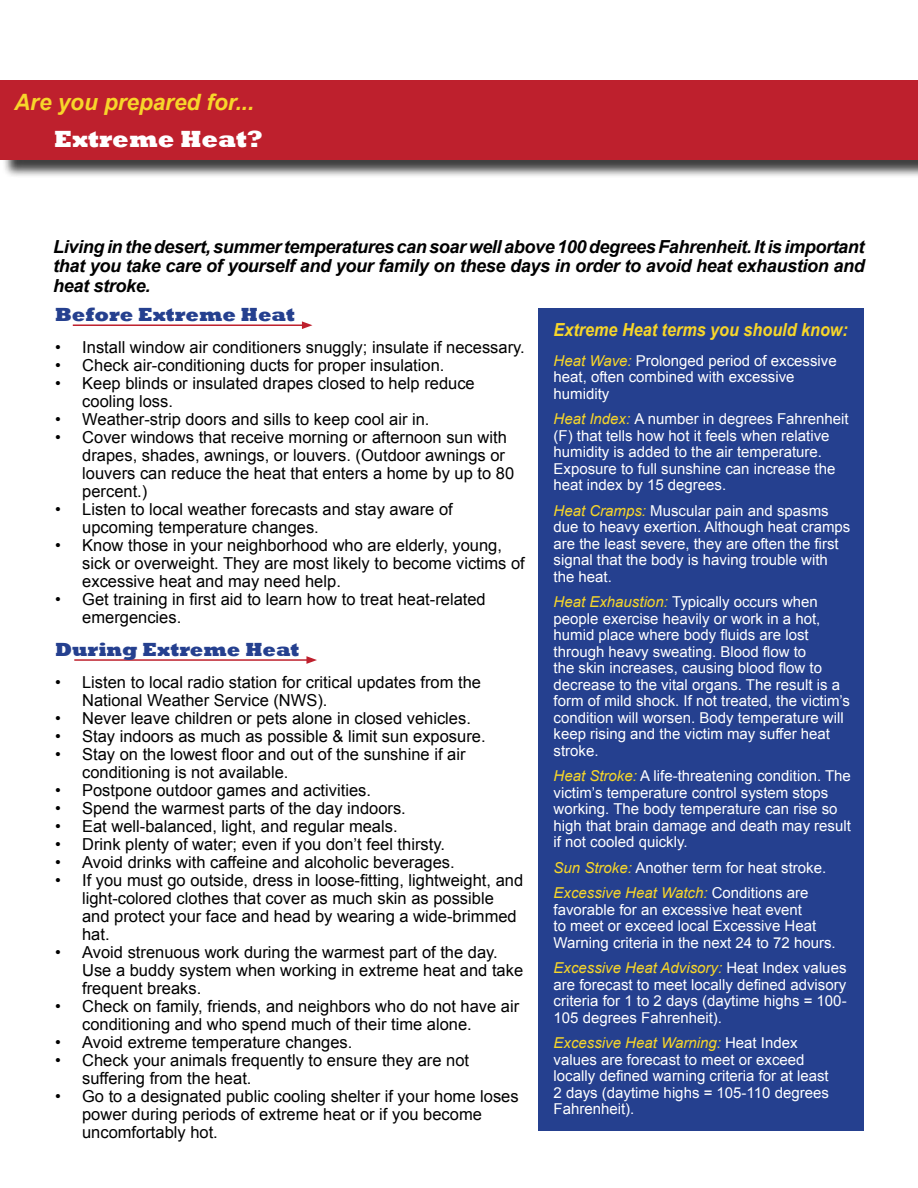
<style>
.page{position:relative;width:918px;height:1188px;background:#fff}
.page>*{position:absolute;margin:0;border:0;box-sizing:border-box;transform-origin:0 0}
.t1{font:800 24px "Rockwell";color:#fff}
.t2{font:italic 700 22.5px "Arial";color:#f7d62a}
.t3{font:800 19.5px "Rockwell";color:#25408f}
.t4{font:italic 700 18px/19.5px "Arial";letter-spacing:-.02em;color:#000;text-align:justify}
.t5{font:italic 700 18px "Arial";color:#f7d62a;scale:.9 1}
.t6{font:16.5px/18px "Arial";color:#000}
.t7{font:15px/16.5px "Arial";color:#fff}
.s1{font-style:italic;color:#f7d62a}
</style>
<div class="page">
<hr style="left:74px;top:659px;width:235px;height:2px;background:#be202d">
<svg style="left:306px;top:656px;width:11px;height:8px"></svg>
<div style="left:2px;top:82px;width:916px;height:96px;background:#000;opacity:.75"></div>
<div style="left:0;top:80px;width:918px;height:80px;background:#be202d"></div>
<div style="left:539px;top:308px;width:325px;height:823px;background:#25408f"></div>
<hr style="left:73px;top:324px;width:231px;height:2px;background:#be202d">
<svg style="left:302px;top:321px;width:10px;height:8px"></svg>
<h2 class="t2" style="left:14px;top:87px;width:242px">Are you prepared for...</h2>
<h1 class="t1" style="left:54px;top:125px;width:210px">Extreme Heat?</h1>
<p class="t4" style="left:53px;top:237px;width:813px">Living in the desert, summer temperatures can soar well above 100 degrees Fahrenheit. It is important that you take care of yourself and your family on these days in order to avoid heat exhaustion and heat stroke.</p>
<p class="t3" style="left:55px;top:304px;width:241px">Before Extreme Heat</p>
<p class="t6" style="left:55px;top:338px;width:471px">• Install window air conditioners snuggly; insulate if necessary.</p>
<p class="t6" style="left:55px;top:356px;width:391px">• Check air-conditioning ducts for proper insulation.</p>
<p class="t6" style="left:82px;top:374px;width:394px;text-indent:-27px">• Keep blinds or insulated drapes closed to help reduce cooling loss.</p>
<p class="t6" style="left:55px;top:410px;width:376px">• Weather-strip doors and sills to keep cool air in.</p>
<p class="t6" style="left:82px;top:428px;width:434px;text-indent:-27px">• Cover windows that receive morning or afternoon sun with drapes, shades, awnings, or louvers. (Outdoor awnings or louvers can reduce the heat that enters a home by up to 80 percent.)</p>
<p class="t6" style="left:82px;top:500px;width:372px;text-indent:-27px">• Listen to local weather forecasts and stay aware of upcoming temperature changes.</p>
<p class="t6" style="left:82px;top:536px;width:444px;text-indent:-27px">• Know those in your neighborhood who are elderly, young, sick or overweight. They are most likely to become victims of excessive heat and may need help.</p>
<p class="t6" style="left:82px;top:590px;width:405px;text-indent:-27px">• Get training in first aid to learn how to treat heat-related emergencies.</p>
<p class="t5" style="left:554px;top:317px;width:329px">Extreme Heat terms you should know:</p>
<p class="t7" style="left:554px;top:352px;width:285px"><span class="s1">Heat Wave:</span> Prolonged period of excessive heat, often combined with excessive humidity</p>
<p class="t7" style="left:554px;top:411px;width:297px"><span class="s1">Heat Index:</span> A number in degrees Fahrenheit (F) that tells how hot it feels when relative humidity is added to the air temperature.<br>Exposure to full sunshine can increase the heat index by 15 degrees.</p>
<p class="t7" style="left:554px;top:502px;width:298px"><span class="s1">Heat Cramps:</span> Muscular pain and spasms due to heavy exertion. Although heat cramps are the least severe, they are often the first signal that the body is having trouble with the heat.</p>
<p class="t7" style="left:554px;top:594px;width:298px"><span class="s1">Heat Exhaustion:</span> Typically occurs when people exercise heavily or work in a hot, humid place where body fluids are lost through heavy sweating. Blood flow to<br>the skin increases, causing blood flow to decrease to the vital organs. The result is a form of mild shock. If not treated, the victim’s condition will worsen. Body temperature will keep rising and the victim may suffer heat stroke.</p>
<p class="t7" style="left:554px;top:768px;width:299px"><span class="s1">Heat Stroke:</span> A life-threatening condition. The victim’s temperature control system stops working. The body temperature can rise so high that brain damage and death may result if not cooled quickly.</p>
<p class="t7" style="left:554px;top:855px;width:274px;line-height:25.5px"><span class="s1">Sun Stroke:</span> Another term for heat stroke.<br><span class="s1">Excessive Heat Watch:</span> Conditions are</p>
<p class="t7" style="left:554px;top:901px;width:284px">favorable for an excessive heat event<br>to meet or exceed local Excessive Heat<br>Warning criteria in the next 24 to 72 hours.</p>
<p class="t7" style="left:554px;top:960px;width:295px;text-align:justify"><span class="s1">Excessive Heat Advisory:</span> Heat Index values are forecast to meet locally defined advisory criteria for 1 to 2 days (daytime highs = 100- 105 degrees Fahrenheit).</p>
<p class="t7" style="left:554px;top:1035px;width:277px"><span class="s1">Excessive Heat Warning:</span> Heat Index values are forecast to meet or exceed locally defined warning criteria for at least 2 days (daytime highs = 105-110 degrees Fahrenheit).</p>
<p class="t3" style="left:55px;top:638px;width:246px">During Extreme Heat</p>
<p class="t6" style="left:82px;top:673px;width:400px;text-indent:-27px">• Listen to local radio station for critical updates from the<br>National Weather Service (NWS).</p>
<p class="t6" style="left:55px;top:709px;width:417px">• Never leave children or pets alone in closed vehicles.</p>
<p class="t6" style="left:55px;top:727px;width:432px">• Stay indoors as much as possible &amp; limit sun exposure.</p>
<p class="t6" style="left:82px;top:745px;width:385px;text-indent:-27px">• Stay on the lowest floor and out of the sunshine if air conditioning is not available.</p>
<p class="t6" style="left:55px;top:781px;width:317px">• Postpone outdoor games and activities.</p>
<p class="t6" style="left:55px;top:799px;width:352px">• Spend the warmest parts of the day indoors.</p>
<p class="t6" style="left:55px;top:817px;width:344px">• Eat well-balanced, light, and regular meals.</p>
<p class="t6" style="left:55px;top:835px;width:391px">• Drink plenty of water; even if you don’t feel thirsty.</p>
<p class="t6" style="left:55px;top:853px;width:401px">• Avoid drinks with caffeine and alcoholic beverages.</p>
<p class="t6" style="left:82px;top:871px;width:443px;text-indent:-27px">• If you must go outside, dress in loose-fitting, lightweight, and light-colored clothes that cover as much skin as possible and protect your face and head by wearing a wide-brimmed hat.</p>
<p class="t6" style="left:82px;top:943px;width:443px;text-indent:-27px">• Avoid strenuous work during the warmest part of the day.<br>Use a buddy system when working in extreme heat and take frequent breaks.</p>
<p class="t6" style="left:82px;top:997px;width:439px;text-indent:-27px">• Check on family, friends, and neighbors who do not have air conditioning and who spend much of their time alone.</p>
<p class="t6" style="left:55px;top:1033px;width:299px">• Avoid extreme temperature changes.</p>
<p class="t6" style="left:82px;top:1051px;width:389px;text-indent:-27px">• Check your animals frequently to ensure they are not suffering from the heat.</p>
<p class="t6" style="left:82px;top:1087px;width:438px;text-indent:-27px">• Go to a designated public cooling shelter if your home loses power during periods of extreme heat or if you become uncomfortably hot.</p>
</div>
